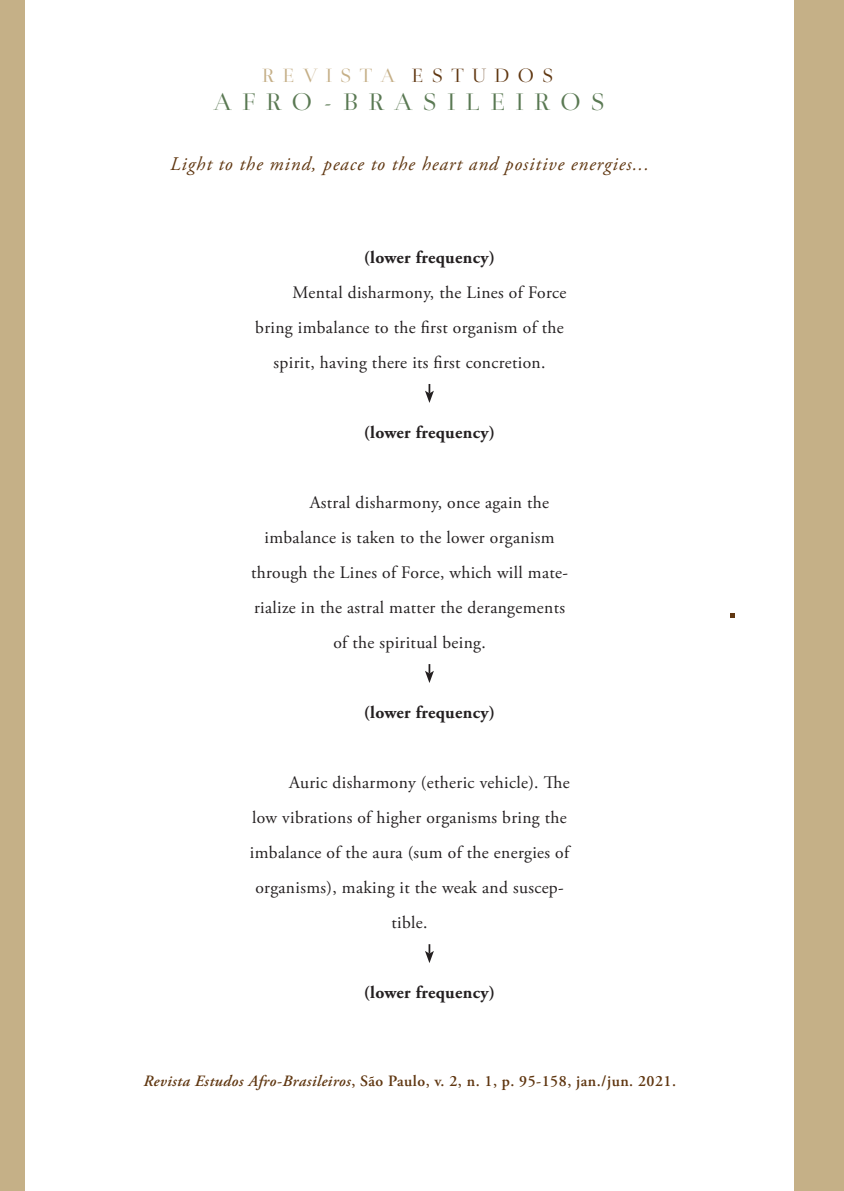
<style>
.page{position:relative;width:844px;height:1191px;background:#fff}
.page>*{position:absolute;margin:0;border:0;box-sizing:border-box;transform-origin:0 0}
.t1{font:25.55px "Medio";letter-spacing:.415em;color:#5a7953}
.t2{font:20.47px "Medio";letter-spacing:.415em;color:#c5af87}
.t3{font:italic 19.25px "Adobe Garamond Pro";letter-spacing:.05em;color:#603711}
.t4{font:17.5px "Adobe Garamond Pro";letter-spacing:.02em;color:#231f20}
.t5{font:700 17.5px "Adobe Garamond Pro";letter-spacing:.02em;color:#231f20}
.t6{font:600 15.75px "Adobe Garamond Pro";letter-spacing:.03em;color:#603711}
.s1{color:#603711}
.s2{font-style:italic}
</style>
<div class="page">
<svg style="left:730px;top:613px;width:4px;height:4px"></svg>
<svg style="left:425px;top:384px;width:9px;height:19px"></svg>
<svg style="left:425px;top:664px;width:9px;height:19px"></svg>
<svg style="left:425px;top:944px;width:9px;height:19px"></svg>
<div style="left:794px;top:0;width:49px;height:1191px;background:#c5b087"></div>
<div style="left:0;top:0;width:25px;height:1191px;background:#c5b087"></div>
<p class="t2" style="left:262px;top:67px;width:293px">REVISTA <span class="s1">ESTUDOS</span></p>
<h1 class="t1" style="left:214px;top:92px;width:392px">AFRO-BRASILEIROS</h1>
<p class="t3" style="left:170px;top:152px;width:480px">Light to the mind, peace to the heart and positive energies...</p>
<p class="t5" style="left:364px;top:247px;width:133px">(lower frequency)</p>
<p class="t4" style="left:292px;top:282px;width:275px">Mental disharmony, the Lines of Force</p>
<p class="t4" style="left:255px;top:317px;width:310px">bring imbalance to the first organism of the</p>
<p class="t4" style="left:273px;top:352px;width:273px">spirit, having there its first concretion.</p>
<p class="t5" style="left:364px;top:422px;width:133px">(lower frequency)</p>
<p class="t4" style="left:309px;top:492px;width:241px">Astral disharmony, once again the</p>
<p class="t4" style="left:264px;top:527px;width:291px">imbalance is taken to the lower organism</p>
<p class="t4" style="left:251px;top:562px;width:318px">through the Lines of Force, which will mate-</p>
<p class="t4" style="left:254px;top:597px;width:312px">rialize in the astral matter the derangements</p>
<p class="t4" style="left:333px;top:632px;width:154px">of the spiritual being.</p>
<p class="t5" style="left:364px;top:702px;width:133px">(lower frequency)</p>
<p class="t4" style="left:289px;top:772px;width:282px">Auric disharmony (etheric vehicle). The</p>
<p class="t4" style="left:252px;top:807px;width:316px">low vibrations of higher organisms bring the</p>
<p class="t4" style="left:250px;top:842px;width:321px">imbalance of the aura (sum of the energies of</p>
<p class="t4" style="left:255px;top:877px;width:310px">organisms), making it the weak and suscep-</p>
<p class="t4" style="left:391px;top:912px;width:37px">tible.</p>
<p class="t5" style="left:364px;top:982px;width:133px">(lower frequency)</p>
<p class="t6" style="left:143px;top:1071px;width:534px"><span class="s2">Revista Estudos Afro-Brasileiros</span>, São Paulo, v. 2, n. 1, p. 95-158, jan./jun. 2021.</p>
</div>
